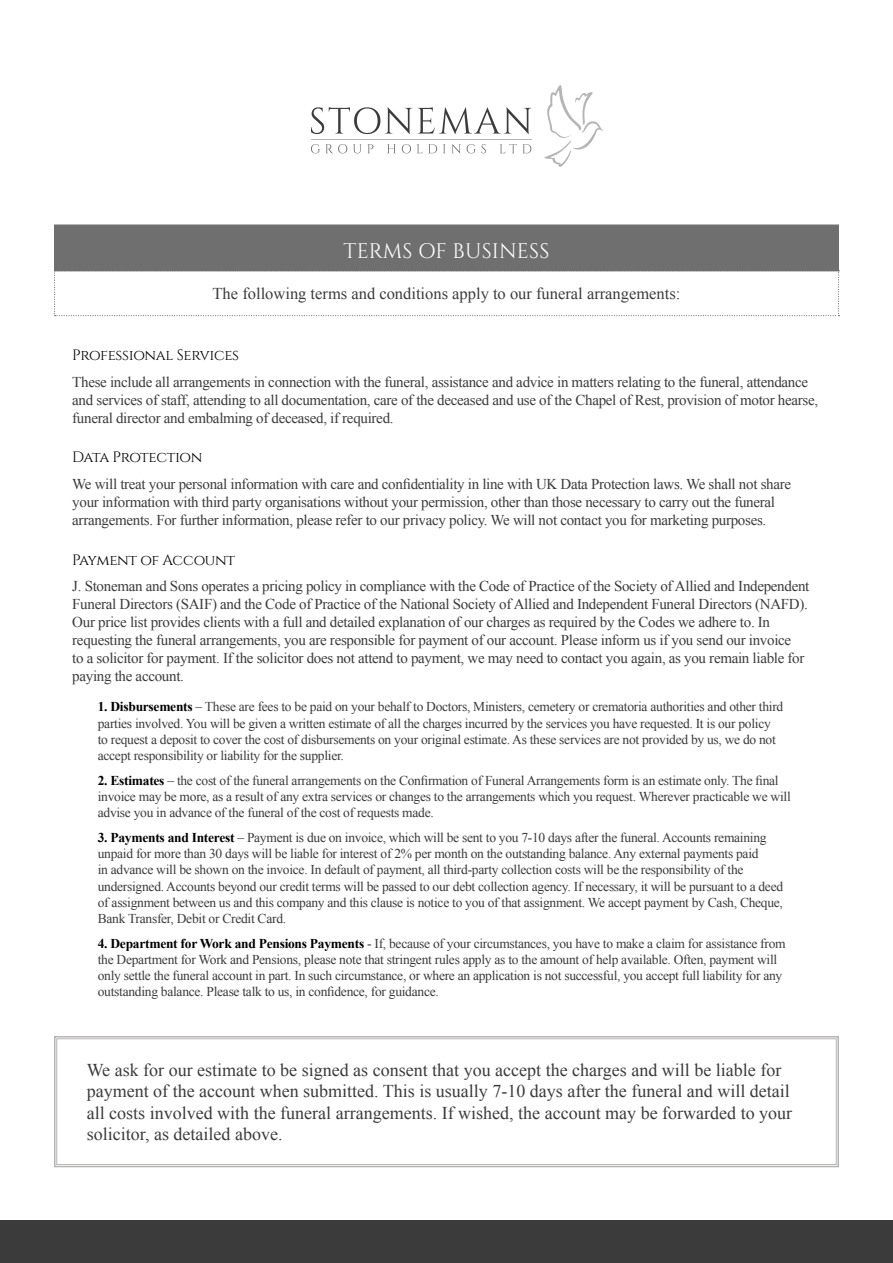
<style>
.page{position:relative;width:893px;height:1263px;background:#fff}
.page>*{position:absolute;margin:0;border:0;box-sizing:border-box;transform-origin:0 0}
.t1{font:21px "Cinzel";letter-spacing:.01em;color:#fff}
.t2{font:18px/21.6px "Times New Roman";color:#3b3b3c}
.t3{font:16.5px "Times New Roman";color:#3b3b3c}
.t4{font:15px/18px "Times New Roman";letter-spacing:-.02em;color:#3b3b3c}
.t5{font:15px "Cinzel";letter-spacing:-.025em;color:#000}
.t6{font:13.5px/16.2px "Times New Roman";letter-spacing:-.02em;color:#3b3b3c}
.s1{font-weight:700;color:#000}
</style>
<div class="page">
<svg style="left:311px;top:107px;width:101px;height:27px"></svg>
<svg style="left:418px;top:107px;width:113px;height:27px"></svg>
<svg style="left:311px;top:144px;width:36px;height:9px"></svg>
<svg style="left:353px;top:144px;width:20px;height:9px"></svg>
<svg style="left:387px;top:144px;width:9px;height:9px"></svg>
<svg style="left:402px;top:144px;width:9px;height:9px"></svg>
<svg style="left:417px;top:144px;width:20px;height:9px"></svg>
<svg style="left:443px;top:144px;width:18px;height:9px"></svg>
<svg style="left:467px;top:144px;width:19px;height:9px"></svg>
<svg style="left:500px;top:144px;width:31px;height:9px"></svg>
<hr style="left:311px;top:140px;width:220px;height:1px;background:#b7b4b4">
<svg style="left:544px;top:85px;width:59px;height:82px"></svg>
<svg style="left:54px;top:271px;width:785px;height:45px"></svg>
<div style="left:55px;top:225px;width:783px;height:46px;background:#6f6f6f"></div>
<div style="left:54px;top:224px;width:785px;height:47px;border:1px solid #6f6f6f"></div>
<svg style="left:54px;top:1036px;width:785px;height:132px"></svg>
<div style="left:56px;top:1038px;width:780px;height:127px;border:1px solid #b7b4b4"></div>
<div style="left:0;top:1220px;width:893px;height:43px;background:#3b3b3c"></div>
<h1 class="t1" style="left:344px;top:239px;width:207px">TERMS OF BUSINESS</h1>
<p class="t3" style="left:213px;top:282px;width:469px">The following terms and conditions apply to our funeral arrangements:</p>
<p class="t5" style="left:72px;top:346px;width:168px">Professional Services</p>
<p class="t4" style="left:72px;top:372px;width:747px">These include all arrangements in connection with the funeral, assistance and advice in matters relating to the funeral, attendance and services of staff, attending to all documentation, care of the deceased and use of the Chapel of Rest, provision of motor hearse, funeral director and embalming of deceased, if required.</p>
<p class="t5" style="left:72px;top:449px;width:132px">Data Protection</p>
<p class="t4" style="left:72px;top:475px;width:720px">We will treat your personal information with care and confidentiality in line with UK Data Protection laws. We shall not share your information with third party organisations without your permission, other than those necessary to carry out the funeral arrangements. For further information, please refer to our privacy policy. We will not contact you for marketing purposes.</p>
<p class="t5" style="left:72px;top:551px;width:164px">Payment of Account</p>
<p class="t4" style="left:72px;top:577px;width:739px">J. Stoneman and Sons operates a pricing policy in compliance with the Code of Practice of the Society of Allied and Independent Funeral Directors (SAIF) and the Code of Practice of the National Society of Allied and Independent Funeral Directors (NAFD).<br>Our price list provides clients with a full and detailed explanation of our charges as required by the Codes we adhere to. In requesting the funeral arrangements, you are responsible for payment of our account. Please inform us if you send our invoice<br>to a solicitor for payment. If the solicitor does not attend to payment, we may need to contact you again, as you remain liable for paying the account.</p>
<p class="t6" style="left:98px;top:699px;width:687px"><span class="s1">1. Disbursements</span> – These are fees to be paid on your behalf to Doctors, Ministers, cemetery or crematoria authorities and other third parties involved. You will be given a written estimate of all the charges incurred by the services you have requested. It is our policy to request a deposit to cover the cost of disbursements on your original estimate. As these services are not provided by us, we do not accept responsibility or liability for the supplier.</p>
<p class="t6" style="left:98px;top:772px;width:694px"><span class="s1">2. Estimates</span> – the cost of the funeral arrangements on the Confirmation of Funeral Arrangements form is an estimate only. The final invoice may be more, as a result of any extra services or changes to the arrangements which you request. Wherever practicable we will advise you in advance of the funeral of the cost of requests made.</p>
<p class="t6" style="left:98px;top:829px;width:687px"><span class="s1">3. Payments and Interest</span> – Payment is due on invoice, which will be sent to you 7-10 days after the funeral. Accounts remaining unpaid for more than 30 days will be liable for interest of 2% per month on the outstanding balance. Any external payments paid<br>in advance will be shown on the invoice. In default of payment, all third-party collection costs will be the responsibility of the undersigned. Accounts beyond our credit terms will be passed to our debt collection agency. If necessary, it will be pursuant to a deed of assignment between us and this company and this clause is notice to you of that assignment. We accept payment by Cash, Cheque, Bank Transfer, Debit or Credit Card.</p>
<p class="t6" style="left:98px;top:935px;width:689px"><span class="s1">4. Department for Work and Pensions Payments</span> - If, because of your circumstances, you have to make a claim for assistance from the Department for Work and Pensions, please note that stringent rules apply as to the amount of help available. Often, payment will only settle the funeral account in part. In such circumstance, or where an application is not successful, you accept full liability for any outstanding balance. Please talk to us, in confidence, for guidance.</p>
<p class="t2" style="left:87px;top:1058px;width:707px">We ask for our estimate to be signed as consent that you accept the charges and will be liable for payment of the account when submitted. This is usually 7-10 days after the funeral and will detail all costs involved with the funeral arrangements. If wished, the account may be forwarded to your solicitor, as detailed above.</p>
</div>
